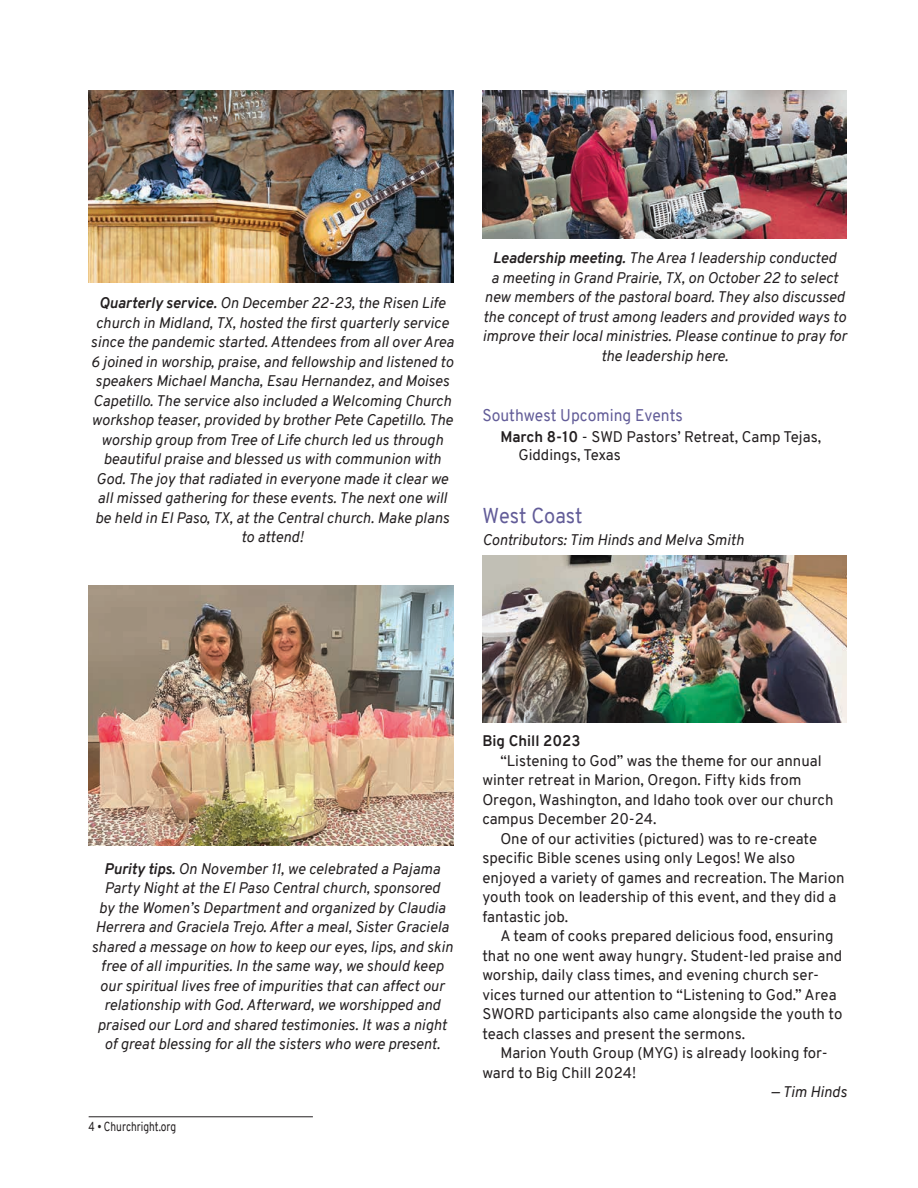
<style>
.page{position:relative;width:918px;height:1188px;background:#fff}
.page>*{position:absolute;margin:0;border:0;box-sizing:border-box;transform-origin:0 0}
.District_News_Title-CR{font:21px "Overpass";color:#625c98;scale:.95 1}
.Calendar_Events_Title-CR{font:16.5px "Overpass";color:#625c98;scale:.95 1}
.Caption-CR{font:italic 15px/19.5px "Overpass";color:#231f20;text-align:center}
.News-CR{font:15px/19.5px "Overpass";color:#231f20}
.Calendar_Events-CR{font:15px/18px "Overpass";color:#231f20}
.Contributor{font:italic 15px "Overpass";color:#231f20}
.News-Bold_Title{font:700 15px "Overpass";color:#231f20}
.News-CR-2{font:italic 15px "Overpass";color:#231f20}
.t1{font:12.75px "Overpass";color:#231f20;scale:.8 1}
.s1{font-weight:700}
</style>
<div class="page">
<hr style="left:89px;top:1116px;width:224px;height:1px;background:#231f20">
<img style="left:482px;top:90px;width:365px;height:149px">
<img style="left:89px;top:90px;width:364px;height:193px">
<img style="left:89px;top:585px;width:364px;height:261px">
<img style="left:482px;top:556px;width:365px;height:166px">
<p class="Caption-CR" style="left:91px;top:293px;width:365px"><span class="s1">Quarterly service.</span> On December 22-23, the Risen Life church in Midland, TX, hosted the first quarterly service since the pandemic started. Attendees from all over Area 6 joined in worship, praise, and fellowship and listened to speakers Michael Mancha, Esau Hernandez, and Moises Capetillo. The service also included a Welcoming Church workshop teaser, provided by brother Pete Capetillo. The worship group from Tree of Life church led us through beautiful praise and blessed us with communion with God. The joy that radiated in everyone made it clear we all missed gathering for these events. The next one will be held in El Paso, TX, at the Central church. Make plans to attend!</p>
<p class="Caption-CR" style="left:482px;top:249px;width:366px"><span class="s1">Leadership meeting.</span> The Area 1 leadership conducted<br>a meeting in Grand Prairie, TX, on October 22 to select new members of the pastoral board. They also discussed the concept of trust among leaders and provided ways to improve their local ministries. Please continue to pray for the leadership here.</p>
<p class="Calendar_Events_Title-CR" style="left:482px;top:403px;width:213px">Southwest Upcoming Events</p>
<p class="Calendar_Events-CR" style="left:518px;top:428px;width:304px;text-indent:-18px"><span class="s1">March 8-10</span> - SWD Pastors’ Retreat, Camp Tejas,<br>Giddings, Texas</p>
<p class="District_News_Title-CR" style="left:482px;top:501px;width:107px">West Coast</p>
<p class="Contributor" style="left:482px;top:529px;width:263px">Contributors: Tim Hinds and Melva Smith</p>
<p class="Caption-CR" style="left:91px;top:859px;width:363px"><span class="s1">Purity tips.</span> On November 11, we celebrated a Pajama Party Night at the El Paso Central church, sponsored<br>by the Women’s Department and organized by Claudia Herrera and Graciela Trejo. After a meal, Sister Graciela shared a message on how to keep our eyes, lips, and skin free of all impurities. In the same way, we should keep our spiritual lives free of impurities that can affect our relationship with God. Afterward, we worshipped and praised our Lord and shared testimonies. It was a night of great blessing for all the sisters who were present.</p>
<p class="t1" style="left:89px;top:1117px;width:111px">4 • Churchright.org</p>
<p class="News-Bold_Title" style="left:482px;top:730px;width:100px">Big Chill 2023</p>
<p class="News-CR" style="left:482px;top:751px;width:353px;text-indent:18px">“Listening to God” was the theme for our annual winter retreat in Marion, Oregon. Fifty kids from Oregon, Washington, and Idaho took over our church campus December 20-24.</p>
<p class="News-CR" style="left:482px;top:829px;width:364px;text-indent:18px">One of our activities (pictured) was to re-create specific Bible scenes using only Legos! We also enjoyed a variety of games and recreation. The Marion youth took on leadership of this event, and they did a fantastic job.</p>
<p class="News-CR" style="left:482px;top:927px;width:362px;text-indent:18px">A team of cooks prepared delicious food, ensuring that no one went away hungry. Student-led praise and worship, daily class times, and evening church ser&shy;vices turned our attention to “Listening to God.” Area SWORD participants also came alongside the youth to teach classes and present the sermons.</p>
<p class="News-CR" style="left:482px;top:1044px;width:347px;text-indent:18px">Marion Youth Group (MYG) is already looking for&shy;ward to Big Chill 2024!</p>
<p class="News-CR-2" style="left:771px;top:1081px;width:77px">— Tim Hinds</p>
</div>
